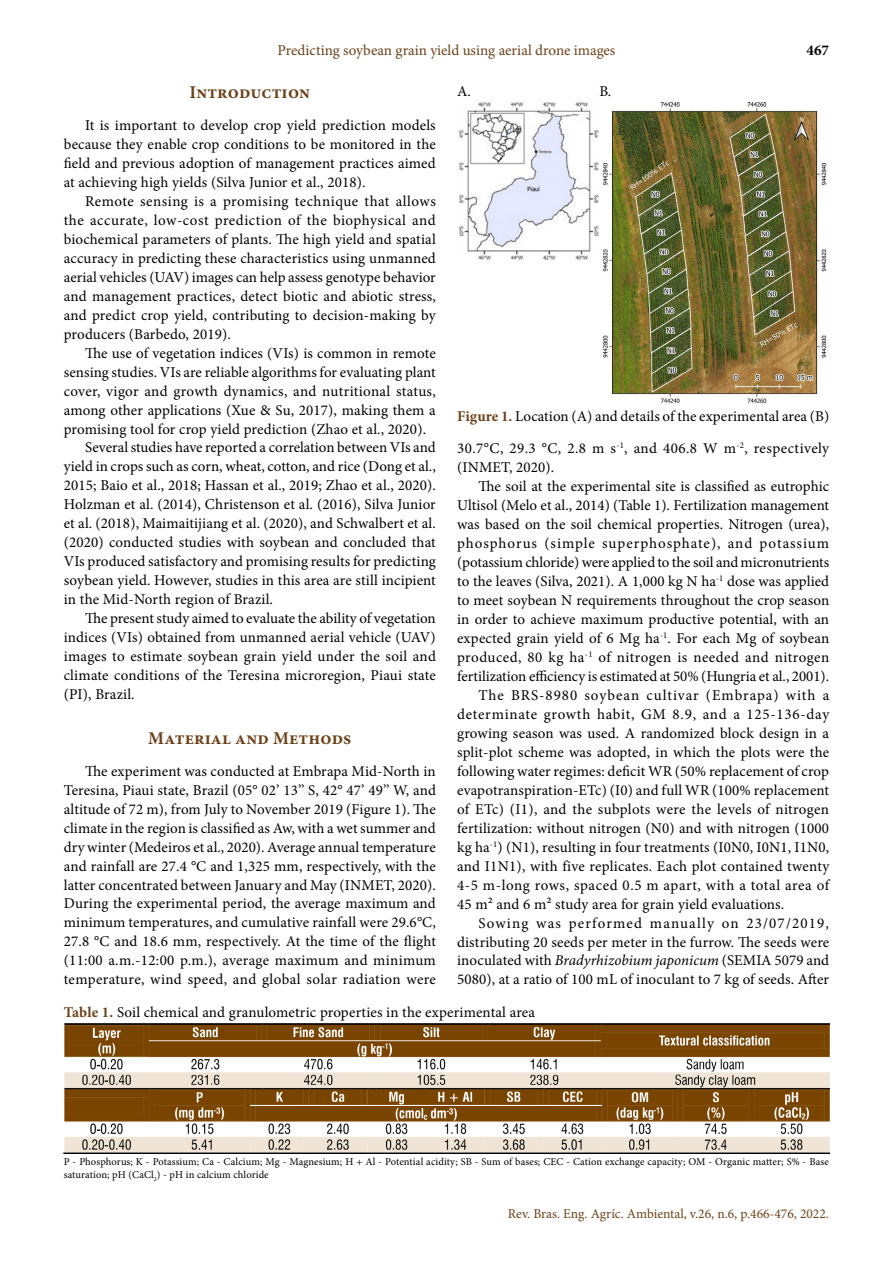
<style>
.page{position:relative;width:893px;height:1263px;background:#fff}
.page>*{position:absolute;margin:0;border:0;box-sizing:border-box;transform-origin:0 0}
.t1{font:700 18px "Minion Pro";letter-spacing:.01em;color:#6c4119}
.t2{font:15px/19px "Minion Pro";letter-spacing:.01em;color:#000;text-align:justify}
.t3{font:15px "Minion Pro";color:#6c4119}
.t4{font:15px "Minion Pro";letter-spacing:.03em;color:#000}
.t5{font:15px "Minion Pro";letter-spacing:.04em;color:#000}
.t6{font:15px "Minion Pro";letter-spacing:.06em;color:#000}
.t7{font:15px "Minion Pro";letter-spacing:.05em;color:#000}
.t8{font:15px "Minion Pro";letter-spacing:.065em;color:#000}
.t9{font:15px "Minion Pro";letter-spacing:.08em;color:#000}
.t10{font:700 15px "Minion Pro";color:#000}
.t11{font:13.5px "Minion Pro";color:#6c4119}
.t12{font:10.5px/12.6px "Minion Pro";letter-spacing:.01em;color:#000}
.s1{font-weight:700;color:#6c4119}
.s2{font-style:italic}
</style>
<div class="page">
<img style="left:64px;top:1023px;width:765px;height:130px">
<img style="left:603px;top:102px;width:224px;height:301px">
<img style="left:459px;top:102px;width:140px;height:158px">
<p class="t3" style="left:277px;top:40px;width:339px">Predicting soybean grain yield using aerial drone images</p>
<p class="t10" style="left:806px;top:40px;width:24px">467</p>
<p class="t1" style="left:190px;top:80px;width:122px">Introduction</p>
<p class="t2" style="left:64px;top:116px;width:374px;text-indent:21px">It is important to develop crop yield prediction models because they enable crop conditions to be monitored in the field and previous adoption of management practices aimed at achieving high yields (Silva Junior et al., 2018).</p>
<p class="t2" style="left:64px;top:192px;width:374px;text-indent:21px">Remote sensing is a promising technique that allows the accurate, low-cost prediction of the biophysical and biochemical parameters of plants. The high yield and spatial accuracy in predicting these characteristics using unmanned aerial vehicles (UAV) images can help assess genotype behavior and management practices, detect biotic and abiotic stress, and predict crop yield, contributing to decision-making by producers (Barbedo, 2019).</p>
<p class="t2" style="left:85px;top:343px;width:352px">The use of vegetation indices (VIs) is common in remote</p>
<p class="t2" style="left:64px;top:362px;width:374px">sensing studies. VIs are reliable algorithms for evaluating plant</p>
<p class="t2" style="left:64px;top:381px;width:374px">cover, vigor and growth dynamics, and nutritional status,</p>
<p class="t2" style="left:64px;top:400px;width:374px">among other applications (Xue &amp; Su, 2017), making them a</p>
<p class="t2" style="left:64px;top:419px;width:364px">promising tool for crop yield prediction (Zhao et al., 2020).</p>
<p class="t2" style="left:85px;top:438px;width:352px">Several studies have reported a correlation between VIs and</p>
<p class="t2" style="left:64px;top:457px;width:373px">yield in crops such as corn, wheat, cotton, and rice (Dong et al.,</p>
<p class="t2" style="left:64px;top:476px;width:374px">2015; Baio et al., 2018; Hassan et al., 2019; Zhao et al., 2020).</p>
<p class="t2" style="left:64px;top:495px;width:374px">Holzman et al. (2014), Christenson et al. (2016), Silva Junior</p>
<p class="t2" style="left:64px;top:514px;width:374px">et al. (2018), Maimaitijiang et al. (2020), and Schwalbert et al.</p>
<p class="t2" style="left:64px;top:533px;width:373px">(2020) conducted studies with soybean and concluded that</p>
<p class="t2" style="left:64px;top:552px;width:374px">VIs produced satisfactory and promising results for predicting</p>
<p class="t2" style="left:64px;top:571px;width:374px">soybean yield. However, studies in this area are still incipient</p>
<p class="t2" style="left:64px;top:590px;width:211px">in the Mid-North region of Brazil.</p>
<p class="t2" style="left:85px;top:609px;width:352px">The present study aimed to evaluate the ability of vegetation</p>
<p class="t2" style="left:64px;top:628px;width:374px">indices (VIs) obtained from unmanned aerial vehicle (UAV)</p>
<p class="t2" style="left:64px;top:647px;width:374px">images to estimate soybean grain yield under the soil and</p>
<p class="t2" style="left:64px;top:666px;width:374px">climate conditions of the Teresina microregion, Piaui state</p>
<p class="t2" style="left:64px;top:685px;width:72px">(PI), Brazil.</p>
<p class="t1" style="left:148px;top:725px;width:205px">Material and Methods</p>
<p class="t2" style="left:64px;top:761px;width:374px;text-indent:21px">The experiment was conducted at Embrapa Mid-North in Teresina, Piaui state, Brazil (05° 02’ 13’’ S, 42° 47’ 49’’ W, and altitude of 72 m), from July to November 2019 (Figure 1). The climate in the region is classified as Aw, with a wet summer and dry winter (Medeiros et al., 2020). Average annual temperature and rainfall are 27.4 °C and 1,325 mm, respectively, with the latter concentrated between January and May (INMET, 2020).<br>During the experimental period, the average maximum and minimum temperatures, and cumulative rainfall were 29.6°C, 27.8 °C and 18.6 mm, respectively. At the time of the flight (11:00 a.m.-12:00 p.m.), average maximum and minimum temperature, wind speed, and global solar radiation were</p>
<p class="t2" style="left:457px;top:82px;width:15px">A.</p>
<p class="t2" style="left:599px;top:82px;width:13px">B.</p>
<p class="t2" style="left:457px;top:407px;width:374px"><span class="s1">Figure 1.</span> Location (A) and details of the experimental area (B)</p>
<p class="t2" style="left:457px;top:439px;width:374px">30.7°C, 29.3 °C, 2.8 m s<sup>-1</sup>, and 406.8 W m<sup>-2</sup>, respectively (INMET, 2020).</p>
<p class="t2" style="left:478px;top:477px;width:352px">The soil at the experimental site is classified as eutrophic</p>
<p class="t2" style="left:457px;top:496px;width:374px">Ultisol (Melo et al., 2014) (Table 1). Fertilization management</p>
<p class="t2" style="left:457px;top:515px;width:374px">was based on the soil chemical properties. Nitrogen (urea),</p>
<p class="t6" style="left:457px;top:533px;width:374px">phosphorus (simple superphosphate), and potassium</p>
<p class="t2" style="left:457px;top:553px;width:374px">(potassium chloride) were applied to the soil and micronutrients</p>
<p class="t2" style="left:457px;top:572px;width:374px">to the leaves (Silva, 2021). A 1,000 kg N ha<sup>-1</sup> dose was applied</p>
<p class="t2" style="left:457px;top:591px;width:374px">to meet soybean N requirements throughout the crop season</p>
<p class="t2" style="left:457px;top:610px;width:374px">in order to achieve maximum productive potential, with an</p>
<p class="t2" style="left:457px;top:629px;width:374px">expected grain yield of 6 Mg ha<sup>-1</sup>. For each Mg of soybean</p>
<p class="t4" style="left:457px;top:647px;width:374px">produced, 80 kg ha<sup>-1</sup> of nitrogen is needed and nitrogen</p>
<p class="t2" style="left:457px;top:667px;width:373px">fertilization efficiency is estimated at 50% (Hungria et al., 2001).</p>
<p class="t8" style="left:478px;top:685px;width:352px">The BRS-8980 soybean cultivar (Embrapa) with a</p>
<p class="t7" style="left:457px;top:704px;width:374px">determinate growth habit, GM 8.9, and a 125-136-day</p>
<p class="t2" style="left:457px;top:723px;width:374px">growing season was used. A randomized block design in a</p>
<p class="t2" style="left:457px;top:742px;width:374px">split-plot scheme was adopted, in which the plots were the</p>
<p class="t2" style="left:457px;top:761px;width:373px">following water regimes: deficit WR (50% replacement of crop</p>
<p class="t2" style="left:457px;top:780px;width:374px">evapotranspiration-ETc) (I0) and full WR (100% replacement</p>
<p class="t2" style="left:457px;top:799px;width:374px">of ETc) (I1), and the subplots were the levels of nitrogen</p>
<p class="t2" style="left:457px;top:818px;width:374px">fertilization: without nitrogen (N0) and with nitrogen (1000</p>
<p class="t2" style="left:457px;top:837px;width:374px">kg ha<sup>-1</sup>) (N1), resulting in four treatments (I0N0, I0N1, I1N0,</p>
<p class="t2" style="left:457px;top:856px;width:374px">and I1N1), with five replicates. Each plot contained twenty</p>
<p class="t5" style="left:457px;top:875px;width:374px">4-5 m-long rows, spaced 0.5 m apart, with a total area of</p>
<p class="t2" style="left:457px;top:894px;width:329px">45 m² and 6 m² study area for grain yield evaluations.</p>
<p class="t9" style="left:478px;top:913px;width:352px">Sowing was performed manually on 23/07/2019,</p>
<p class="t2" style="left:457px;top:932px;width:374px">distributing 20 seeds per meter in the furrow. The seeds were</p>
<p class="t2" style="left:457px;top:951px;width:374px">inoculated with <span class="s2">Bradyrhizobium japonicum</span> (SEMIA 5079 and</p>
<p class="t2" style="left:457px;top:970px;width:374px">5080), at a ratio of 100 mL of inoculant to 7 kg of seeds. After</p>
<p class="t2" style="left:64px;top:1002px;width:473px"><span class="s1">Table 1.</span> Soil chemical and granulometric properties in the experimental area</p>
<p class="t12" style="left:64px;top:1156px;width:767px">P - Phosphorus; K - Potassium; Ca - Calcium; Mg - Magnesium; H + Al - Potential acidity; SB - Sum of bases; CEC - Cation exchange capacity; OM - Organic matter; S% - Base saturation; pH (CaCl<sub>2</sub>) - pH in calcium chloride</p>
<p class="t11" style="left:508px;top:1204px;width:323px">Rev. Bras. Eng. Agríc. Ambiental, v.26, n.6, p.466-476, 2022.</p>
</div>
